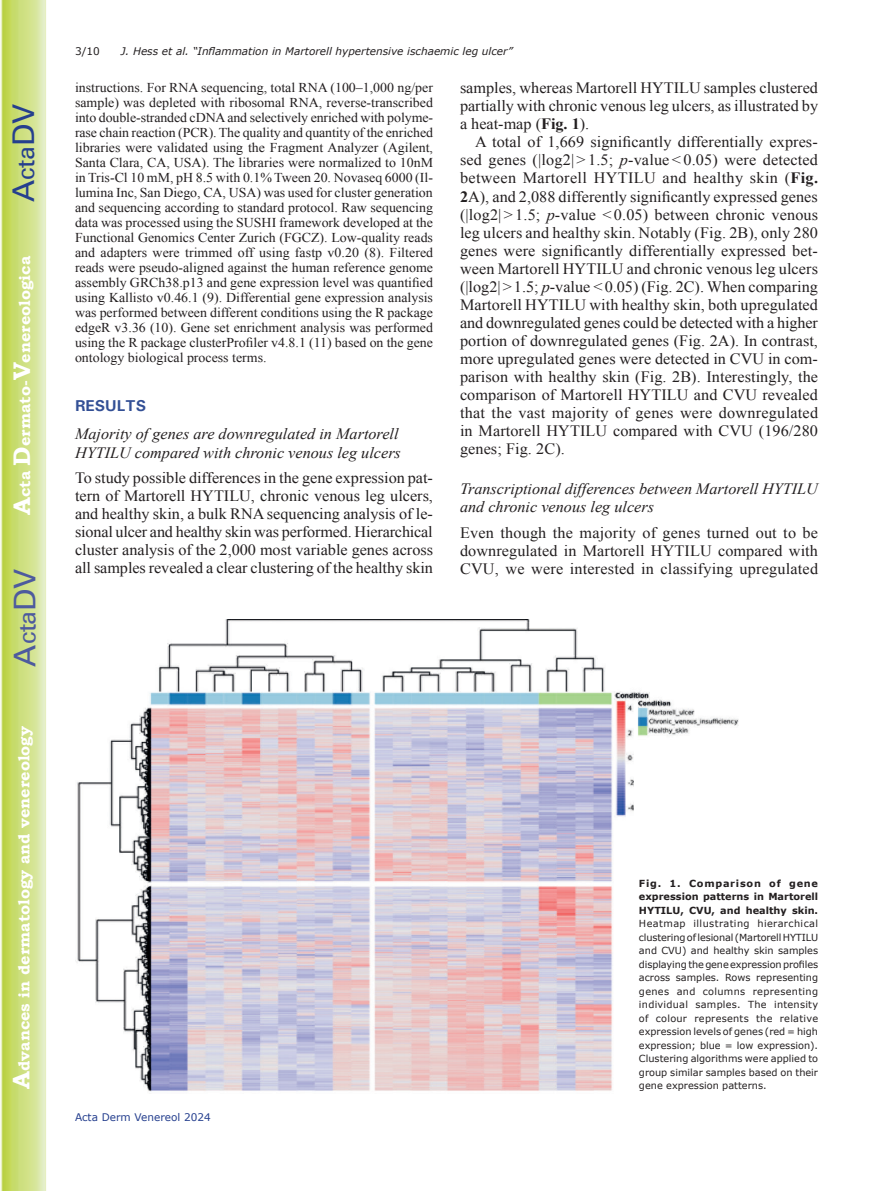
<style>
.page{position:relative;width:893px;height:1191px;background:#fff}
.page>*{position:absolute;margin:0;border:0;box-sizing:border-box;transform-origin:0 0}
.t1{font:30px "Univers";color:#4d5a9e}
.t2{font:30px "Univers";color:#253f8e}
.t3{font:15.75px/18px "Times New Roman";color:#231f20;text-align:justify}
.t4{font:italic 15.75px/18.9px "Times New Roman";color:#231f20}
.t5{font:700 15.75px "Bookman Old Style";color:#fff}
.t6{font:700 15.75px "Univers";color:#324f95}
.t7{font:13.5px/15px "Times New Roman";color:#231f20;text-align:justify}
.t8{font:italic 10.5px "Verdana";color:#231f20}
.t9{font:10.5px "Verdana";color:#253f8e}
.t10{font:10.5px "Verdana";color:#231f20}
.t11{font:9.75px/13.5px "Verdana";color:#231f20;text-align:justify}
.t12{font:700 9.75px/13.5px "Verdana";color:#231f20;text-align:justify}
.s1{font-size:24px}
.s2{font-weight:700}
.s3{font-style:italic}
</style>
<div class="page">
<svg style="left:1px;top:0;width:45px;height:1191px;background:#cfe084"></svg>
<img style="left:75px;top:619px;width:664px;height:473px">
<h1 class="t2" style="left:6px;top:202px;width:100px;rotate:-90deg">A<span class="s1">cta</span>DV</h1>
<p class="t5" style="left:15px;top:515px;width:260px;rotate:-90deg"><span class="s1">A</span>cta <span class="s1">D</span>ermato-<span class="s1">V</span>enereologica</p>
<h1 class="t1" style="left:7px;top:666px;width:100px;rotate:-90deg">A<span class="s1">cta</span>DV</h1>
<p class="t5" style="left:15px;top:1088px;width:364px;rotate:-90deg"><span class="s1">A</span>dvances in dermatology and venereology</p>
<p class="t10" style="left:75px;top:44px;width:26px">3/10</p>
<p class="t8" style="left:121px;top:44px;width:393px">J. Hess et al. “Inflammation in Martorell hypertensive ischaemic leg ulcer”</p>
<p class="t7" style="left:75px;top:80px;width:360px">instructions. For RNA sequencing, total RNA (100–1,000 ng/per sample) was depleted with ribosomal RNA, reverse-transcribed into double-stranded cDNA and selectively enriched with polyme&shy;rase chain reaction (PCR). The quality and quantity of the enriched libraries were validated using the Fragment Analyzer (Agilent, Santa Clara, CA, USA). The libraries were normalized to 10nM in Tris-Cl 10 mM, pH 8.5 with 0.1% Tween 20. Novaseq 6000 (Il&shy;lumina Inc, San Diego, CA, USA) was used for cluster generation and sequencing according to standard protocol. Raw sequencing data was processed using the SUSHI framework developed at the Functional Genomics Center Zurich (FGCZ). Low-quality reads and adapters were trimmed off using fastp v0.20 (8). Filtered reads were pseudo-aligned against the human reference genome assembly GRCh38.p13 and gene expression level was quantified using Kallisto v0.46.1 (9). Differential gene expression analysis was performed between different conditions using the R package edgeR v3.36 (10). Gene set enrichment analysis was performed using the R package clusterProfiler v4.8.1 (11) based on the gene ontology biological process terms.</p>
<p class="t6" style="left:75px;top:395px;width:73px">RESULTS</p>
<p class="t4" style="left:75px;top:424px;width:327px">Majority of genes are downregulated in Martorell<br>HYTILU compared with chronic venous leg ulcers</p>
<p class="t3" style="left:75px;top:469px;width:360px">To study possible differences in the gene expression pat&shy;tern of Martorell HYTILU, chronic venous leg ulcers, and healthy skin, a bulk RNA sequencing analysis of le&shy;sional ulcer and healthy skin was performed. Hierarchical cluster analysis of the 2,000 most variable genes across all samples revealed a clear clustering of the healthy skin</p>
<p class="t3" style="left:460px;top:79px;width:360px">samples, whereas Martorell HYTILU samples clustered partially with chronic venous leg ulcers, as illustrated by a heat-map (<span class="s2">Fig. 1</span>).</p>
<p class="t3" style="left:460px;top:133px;width:360px;text-indent:15px">A total of 1,669 significantly differentially expres&shy;sed genes (|log2| &gt; 1.5; <span class="s3">p</span>-value &lt; 0.05) were detected between Martorell HYTILU and healthy skin (<span class="s2">Fig.<br>2</span>A), and 2,088 differently significantly expressed genes (|log2|&gt;1.5; <span class="s3">p</span>-value &lt;0.05) between chronic venous leg ulcers and healthy skin. Notably (Fig. 2B), only 280 genes were significantly differentially expressed bet&shy;ween Martorell HYTILU and chronic venous leg ulcers (|log2|&gt;1.5; <span class="s3">p</span>-value &lt;0.05) (Fig. 2C). When comparing Martorell HYTILU with healthy skin, both upregulated and downregulated genes could be detected with a higher portion of downregulated genes (Fig. 2A). In contrast, more upregulated genes were detected in CVU in com&shy;parison with healthy skin (Fig. 2B). Interestingly, the comparison of Martorell HYTILU and CVU revealed that the vast majority of genes were downregulated in Martorell HYTILU compared with CVU (196/280 genes; Fig. 2C).</p>
<p class="t4" style="left:460px;top:478px;width:359px">Transcriptional differences between Martorell HYTILU and chronic venous leg ulcers</p>
<p class="t3" style="left:460px;top:523px;width:360px">Even though the majority of genes turned out to be downregulated in Martorell HYTILU compared with CVU, we were interested in classifying upregulated</p>
<p class="t9" style="left:75px;top:1110px;width:137px">Acta Derm Venereol 2024</p>
<p class="t12" style="left:639px;top:876px;width:181px">Fig. 1. Comparison of gene expression patterns in Martorell HYTILU, CVU, and healthy skin.</p>
<p class="t11" style="left:639px;top:917px;width:181px">Heatmap illustrating hierarchical clustering of lesional (Martorell HYTILU and CVU) and healthy skin samples displaying the gene expression profiles across samples. Rows representing genes and columns representing individual samples. The intensity of colour represents the relative expression levels of genes (red = high expression; blue = low expression).<br>Clustering algorithms were applied to group similar samples based on their gene expression patterns.</p>
</div>
